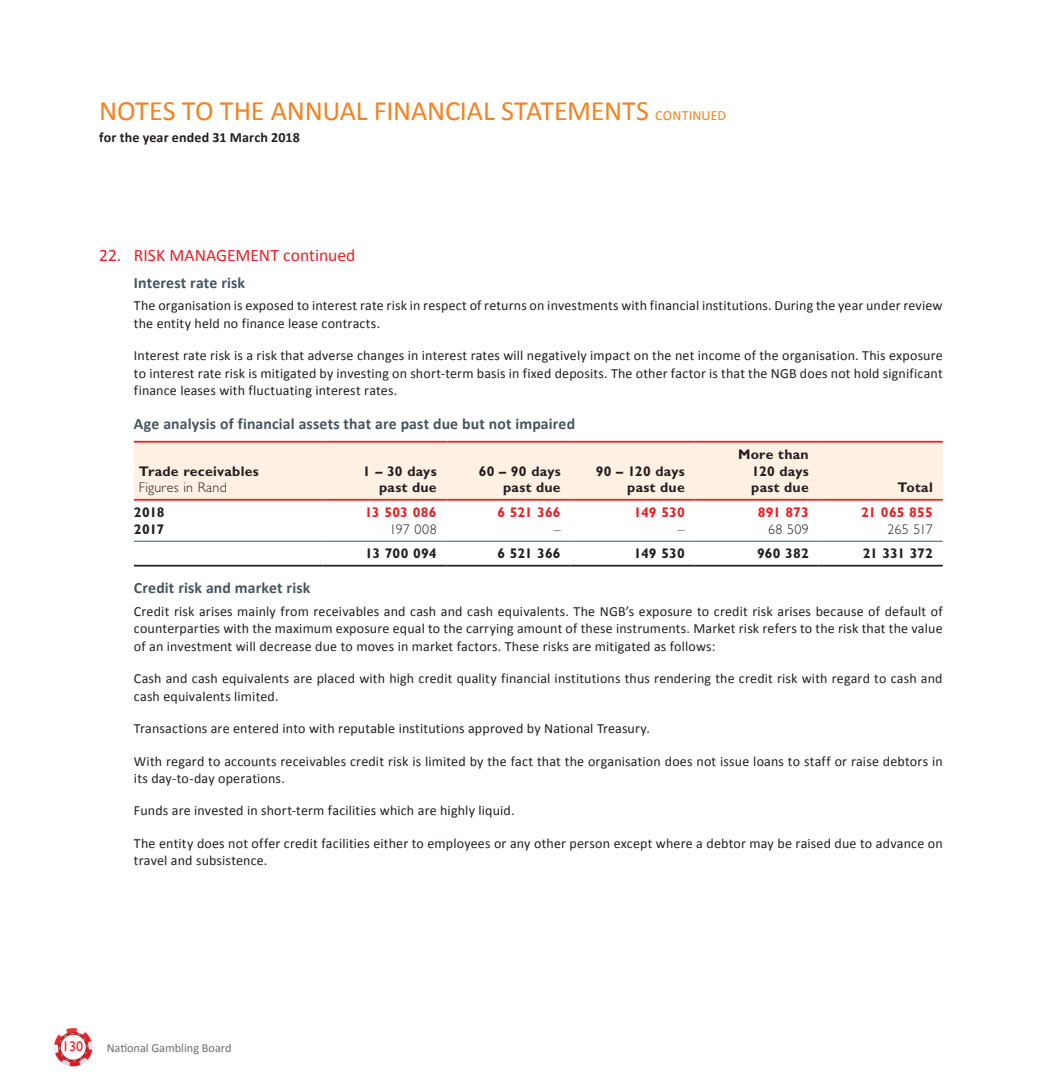
<style>
.page{position:relative;width:1042px;height:1092px;background:#fff}
.page>*{position:absolute;margin:0;border:0;box-sizing:border-box;transform-origin:0 0}
.t1{font:28px "Calibri";letter-spacing:-.005em;color:#f58220}
.t2{font:17.5px "Calibri";color:#ee1d23}
.t3{font:700 15.75px "Calibri";letter-spacing:.01em;color:#45555f}
.t4{font:14px/17.5px "Calibri";letter-spacing:.01em;color:#231f20}
.t5{font:700 14px/16.8px "Gill Sans Std";letter-spacing:.02em;color:#231f20;text-align:right}
.t6{font:700 14px "Gill Sans Std";letter-spacing:.01em;color:#ee1d23}
.t7{font:300 14px "Gill Sans Std";letter-spacing:.02em;color:#231f20}
.t8{font:700 14px "Calibri";letter-spacing:.015em;color:#231f20}
.t9{font:14px "Gill Sans";color:#ee1d23}
.t10{font:12.25px "Calibri";color:#6c6d70}
.s1{font-size:14px}
</style>
<div class="page">
<img style="left:54px;top:1028px;width:39px;height:39px">
<div style="left:134px;top:442px;width:809px;height:57px;background:#fef0e2"></div>
<hr style="left:134px;top:441px;width:188px;height:1px;background:#ee1d23">
<hr style="left:134px;top:499px;width:188px;height:1px;background:#ee1d23">
<hr style="left:322px;top:441px;width:124px;height:1px;background:#ee1d23">
<hr style="left:446px;top:441px;width:124px;height:1px;background:#ee1d23">
<hr style="left:570px;top:441px;width:124px;height:1px;background:#ee1d23">
<hr style="left:694px;top:441px;width:125px;height:1px;background:#ee1d23">
<hr style="left:819px;top:441px;width:124px;height:1px;background:#ee1d23">
<hr style="left:322px;top:499px;width:124px;height:1px;background:#ee1d23">
<hr style="left:446px;top:499px;width:124px;height:1px;background:#ee1d23">
<hr style="left:570px;top:499px;width:124px;height:1px;background:#ee1d23">
<hr style="left:694px;top:499px;width:125px;height:1px;background:#ee1d23">
<hr style="left:819px;top:499px;width:124px;height:1px;background:#ee1d23">
<hr style="left:134px;top:541px;width:188px;height:1px;background:#45555f">
<hr style="left:322px;top:541px;width:124px;height:1px;background:#45555f">
<hr style="left:446px;top:541px;width:124px;height:1px;background:#45555f">
<hr style="left:570px;top:541px;width:124px;height:1px;background:#45555f">
<hr style="left:694px;top:541px;width:125px;height:1px;background:#45555f">
<hr style="left:819px;top:541px;width:124px;height:1px;background:#45555f">
<hr style="left:134px;top:564px;width:188px;height:2px;background:#231f20">
<hr style="left:322px;top:564px;width:124px;height:2px;background:#231f20">
<hr style="left:446px;top:564px;width:124px;height:2px;background:#231f20">
<hr style="left:570px;top:564px;width:124px;height:2px;background:#231f20">
<hr style="left:694px;top:564px;width:125px;height:2px;background:#231f20">
<hr style="left:819px;top:564px;width:124px;height:2px;background:#231f20">
<h1 class="t1" style="left:99px;top:94px;width:628px">NOTES TO THE ANNUAL FINANCIAL STATEMENTS <span class="s1">CONTINUED</span></h1>
<p class="t8" style="left:99px;top:129px;width:202px">for the year ended 31 March 2018</p>
<p class="t2" style="left:99px;top:244px;width:258px">22. RISK MANAGEMENT continued</p>
<p class="t3" style="left:134px;top:273px;width:113px">Interest rate risk</p>
<p class="t4" style="left:134px;top:296px;width:810px">The organisation is exposed to interest rate risk in respect of returns on investments with financial institutions. During the year under review the entity held no finance lease contracts.</p>
<p class="t4" style="left:134px;top:346px;width:810px;text-align:justify">Interest rate risk is a risk that adverse changes in interest rates will negatively impact on the net income of the organisation. This exposure to interest rate risk is mitigated by investing on short-term basis in fixed deposits. The other factor is that the NGB does not hold significant finance leases with fluctuating interest rates.</p>
<p class="t3" style="left:134px;top:414px;width:443px">Age analysis of financial assets that are past due but not impaired</p>
<p class="t5" style="left:139px;top:462px;width:121px">Trade receivables</p>
<p class="t7" style="left:139px;top:479px;width:89px">Figures in Rand</p>
<p class="t5" style="left:751px;top:445px;width:59px;text-align:justify;text-indent:-13px">More than 120 days past due</p>
<p class="t5" style="left:363px;top:462px;width:75px">1 – 30 days past due</p>
<p class="t5" style="left:479px;top:462px;width:83px">60 – 90 days past due</p>
<p class="t5" style="left:596px;top:462px;width:91px">90 – 120 days past due</p>
<p class="t5" style="left:897px;top:479px;width:37px">Total</p>
<p class="t5" style="left:134px;top:503px;width:32px">2018</p>
<p class="t6" style="left:365px;top:503px;width:73px">13 503 086</p>
<p class="t6" style="left:497px;top:503px;width:65px">6 521 366</p>
<p class="t6" style="left:634px;top:503px;width:52px">149 530</p>
<p class="t6" style="left:758px;top:503px;width:52px">891 873</p>
<p class="t6" style="left:861px;top:503px;width:73px">21 065 855</p>
<p class="t5" style="left:134px;top:520px;width:32px">2017</p>
<p class="t7" style="left:389px;top:521px;width:49px">197 008</p>
<p class="t7" style="left:554px;top:521px;width:8px">–</p>
<p class="t7" style="left:678px;top:521px;width:8px">–</p>
<p class="t7" style="left:768px;top:521px;width:42px">68 509</p>
<p class="t7" style="left:887px;top:521px;width:47px">265 517</p>
<p class="t5" style="left:365px;top:545px;width:73px">13 700 094</p>
<p class="t5" style="left:497px;top:545px;width:65px">6 521 366</p>
<p class="t5" style="left:634px;top:545px;width:52px">149 530</p>
<p class="t5" style="left:757px;top:545px;width:53px">960 382</p>
<p class="t5" style="left:863px;top:545px;width:72px">21 331 372</p>
<p class="t3" style="left:134px;top:578px;width:178px">Credit risk and market risk</p>
<p class="t4" style="left:134px;top:601px;width:810px;text-align:justify">Credit risk arises mainly from receivables and cash and cash equivalents. The NGB’s exposure to credit risk arises because of default of counterparties with the maximum exposure equal to the carrying amount of these instruments. Market risk refers to the risk that the value of an investment will decrease due to moves in market factors. These risks are mitigated as follows:</p>
<p class="t4" style="left:134px;top:669px;width:810px">Cash and cash equivalents are placed with high credit quality financial institutions thus rendering the credit risk with regard to cash and cash equivalents limited.</p>
<p class="t4" style="left:134px;top:719px;width:517px">Transactions are entered into with reputable institutions approved by National Treasury.</p>
<p class="t4" style="left:134px;top:751px;width:810px">With regard to accounts receivables credit risk is limited by the fact that the organisation does not issue loans to staff or raise debtors in its day-to-day operations.</p>
<p class="t4" style="left:134px;top:801px;width:382px">Funds are invested in short-term facilities which are highly liquid.</p>
<p class="t4" style="left:134px;top:833px;width:810px">The entity does not offer credit facilities either to employees or any other person except where a debtor may be raised due to advance on travel and subsistence.</p>
<p class="t9" style="left:62px;top:1038px;width:22px">130</p>
<p class="t10" style="left:107px;top:1039px;width:126px">National Gambling Board</p>
</div>
